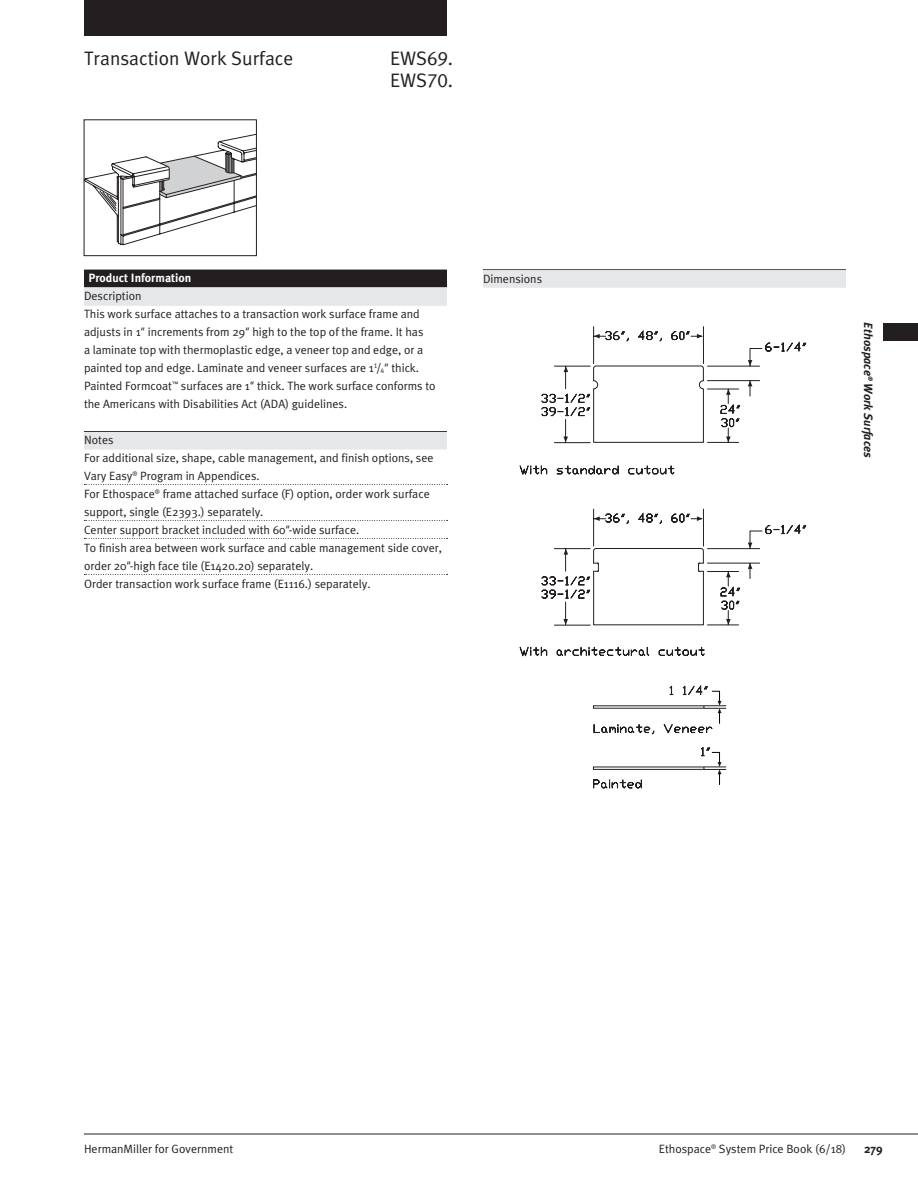
<style>
.page{position:relative;width:918px;height:1188px;background:#fff}
.page>*{position:absolute;margin:0;border:0;box-sizing:border-box;transform-origin:0 0}
.t1{font:19.5px "Meta HM";color:#231f20}
.t2{font:19.5px/22.5px "Meta Caps HM";color:#231f20}
.t3{font:12px/18px "Meta HM";color:#231f20}
.t4{font:italic 700 12px "Meta HM";color:#231f20}
.t5{font:700 12px "Meta HM";color:#fff}
.t6{font:700 12px "Meta HM";color:#231f20}
.s1{font-style:italic}
.s2{font-family:"Meta Caps HM"}
.s3{font-family:"Meta Caps HM";font-size:7.05px}
</style>
<div class="page">
<div style="left:84px;top:0;width:363px;height:36px;background:#231f20"></div>
<hr style="left:84px;top:1134px;width:834px;height:1px;background:#231f20">
<div style="left:884px;top:323px;width:34px;height:18px;background:#231f20"></div>
<div style="left:84px;top:270px;width:363px;height:18px;background:#231f20"></div>
<div style="left:84px;top:288px;width:363px;height:18px;background:#e6e7e9"></div>
<hr style="left:84px;top:431px;width:363px;height:1px;background:#231f20">
<div style="left:84px;top:432px;width:363px;height:18px;background:#e6e7e9"></div>
<svg style="left:84px;top:484px;width:364px;height:1px"></svg>
<svg style="left:84px;top:520px;width:364px;height:1px"></svg>
<svg style="left:84px;top:538px;width:364px;height:1px"></svg>
<svg style="left:84px;top:574px;width:364px;height:1px"></svg>
<hr style="left:483px;top:269px;width:363px;height:1px;background:#231f20">
<div style="left:483px;top:270px;width:363px;height:18px;background:#e6e7e9"></div>
<svg style="left:593px;top:686px;width:133px;height:102px"></svg>
<svg style="left:520px;top:331px;width:286px;height:325px"></svg>
<svg style="left:86px;top:134px;width:168px;height:112px"></svg>
<div style="left:84px;top:120px;width:172px;height:136px;border:1px solid #231f20"></div>
<h1 class="t1" style="left:84px;top:47px;width:211px">Transaction Work Surface</h1>
<h1 class="t2" style="left:390px;top:47px;width:65px">EWS69.<br>EWS70.</h1>
<p class="t5" style="left:88px;top:271px;width:104px">Product Information</p>
<p class="t3" style="left:84px;top:287px;width:353px">Description<br>This work surface attaches to a transaction work surface frame and adjusts in 1<span class="s1">"</span> increments from 29<span class="s1">"</span> high to the top of the frame. It has<br>a laminate top with thermoplastic edge, a veneer top and edge, or a painted top and edge. Laminate and veneer surfaces are 1<sup>1</sup><span class="s2">/</span><span class="s3">4</span><span class="s1">"</span> thick.<br>Painted Formcoat™ surfaces are 1<span class="s1">"</span> thick. The work surface conforms to the Americans with Disabilities Act (ADA) guidelines.</p>
<p class="t3" style="left:84px;top:431px;width:360px">Notes<br>For additional size, shape, cable management, and finish options, see Vary Easy® Program in Appendices.<br>For Ethospace® frame attached surface (F) option, order work surface support, single (E2393.) separately.<br>Center support bracket included with 60<span class="s1">"</span>‑wide surface.<br>To finish area between work surface and cable management side cover, order 20<span class="s1">"</span>‑high face tile (E1420.20) separately.<br>Order transaction work surface frame (E1116.) separately.</p>
<p class="t3" style="left:483px;top:269px;width:61px">Dimensions</p>
<p class="t4" style="left:875px;top:322px;width:137px;rotate:90deg">Ethospace® Work Surfaces</p>
<p class="t3" style="left:84px;top:1139px;width:151px">HermanMiller for Government</p>
<p class="t3" style="left:659px;top:1139px;width:189px">Ethospace® System Price Book (6/18)</p>
<p class="t6" style="left:864px;top:1141px;width:20px">279</p>
</div>
